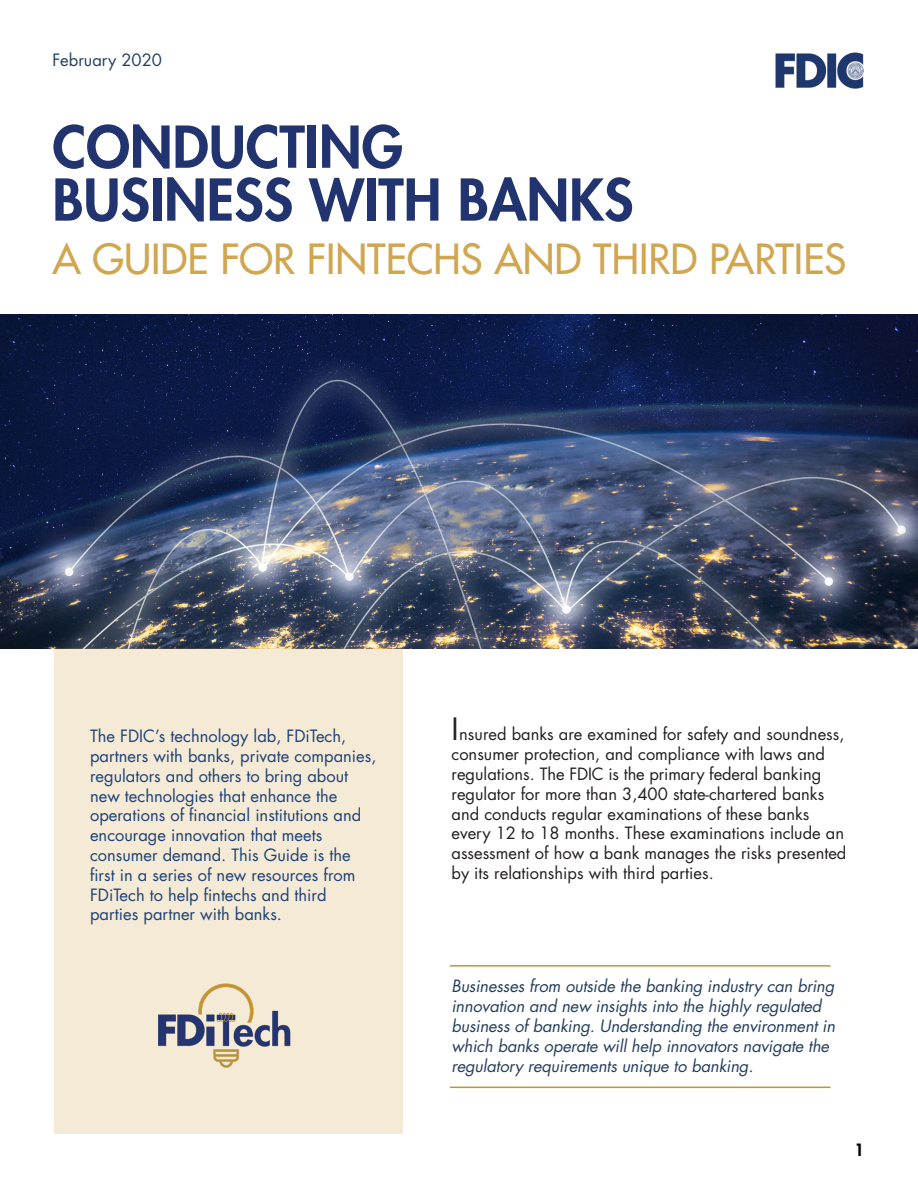
<style>
.page{position:relative;width:918px;height:1188px;background:#fff}
.page>*{position:absolute;margin:0;border:0;box-sizing:border-box;transform-origin:0 0}
.t1{font:800 56.1px/52.9px "Futura Std";color:#22346f}
.t2{font:500 40.5px "Futura Std";color:#d1a650}
.body{font:16.5px/19.8px "Futura Std";color:#231f20}
.body-2{font:16.5px/19.8px "Futura Std";color:#1d4177}
.body-3{font:italic 16.5px/19.8px "Futura Std";letter-spacing:-.01em;color:#243f60}
.body-4{font:16.5px "Futura Std";color:#243f60}
.t3{font:800 16.5px "Futura Std";color:#000}
.s1{font-size:30px}
</style>
<div class="page">
<img style="left:776px;top:53px;width:88px;height:36px">
<img style="left:0;top:315px;width:918px;height:334px">
<div style="left:54px;top:649px;width:349px;height:485px;background:#f4ead5"></div>
<img style="left:158px;top:983px;width:133px;height:85px">
<hr style="left:450px;top:965px;width:381px;height:2px;background:#c8942b">
<hr style="left:450px;top:1087px;width:381px;height:1px;background:#c8942b">
<p class="body-4" style="left:52px;top:50px;width:111px">February 2020</p>
<h1 class="t1" style="left:52px;top:121px;width:583px">CONDUCTING<br>BUSINESS WITH BANKS</h1>
<h1 class="t2" style="left:52px;top:233px;width:795px">A GUIDE FOR FINTECHS AND THIRD PARTIES</h1>
<p class="body-2" style="left:90px;top:726px;width:288px">The FDIC’s technology lab, FDiTech, partners with banks, private companies, regulators and others to bring about new technologies that enhance the operations of financial institutions and encourage innovation that meets consumer demand. This Guide is the first in a series of new resources from FDiTech to help fintechs and third parties partner with banks.</p>
<p class="body" style="left:451px;top:725px;width:396px"><span class="s1">I</span>nsured banks are examined for safety and soundness, consumer protection, and compliance with laws and regulations. The FDIC is the primary federal banking regulator for more than 3,400 state-chartered banks and conducts regular examinations of these banks every 12 to 18 months. These examinations include an assessment of how a bank manages the risks presented by its relationships with third parties.</p>
<p class="body-3" style="left:452px;top:977px;width:385px">Businesses from outside the banking industry can bring innovation and new insights into the highly regulated business of banking. Understanding the environment in which banks operate will help innovators navigate the regulatory requirements unique to banking.</p>
<p class="t3" style="left:854px;top:1140px;width:11px">1</p>
</div>
